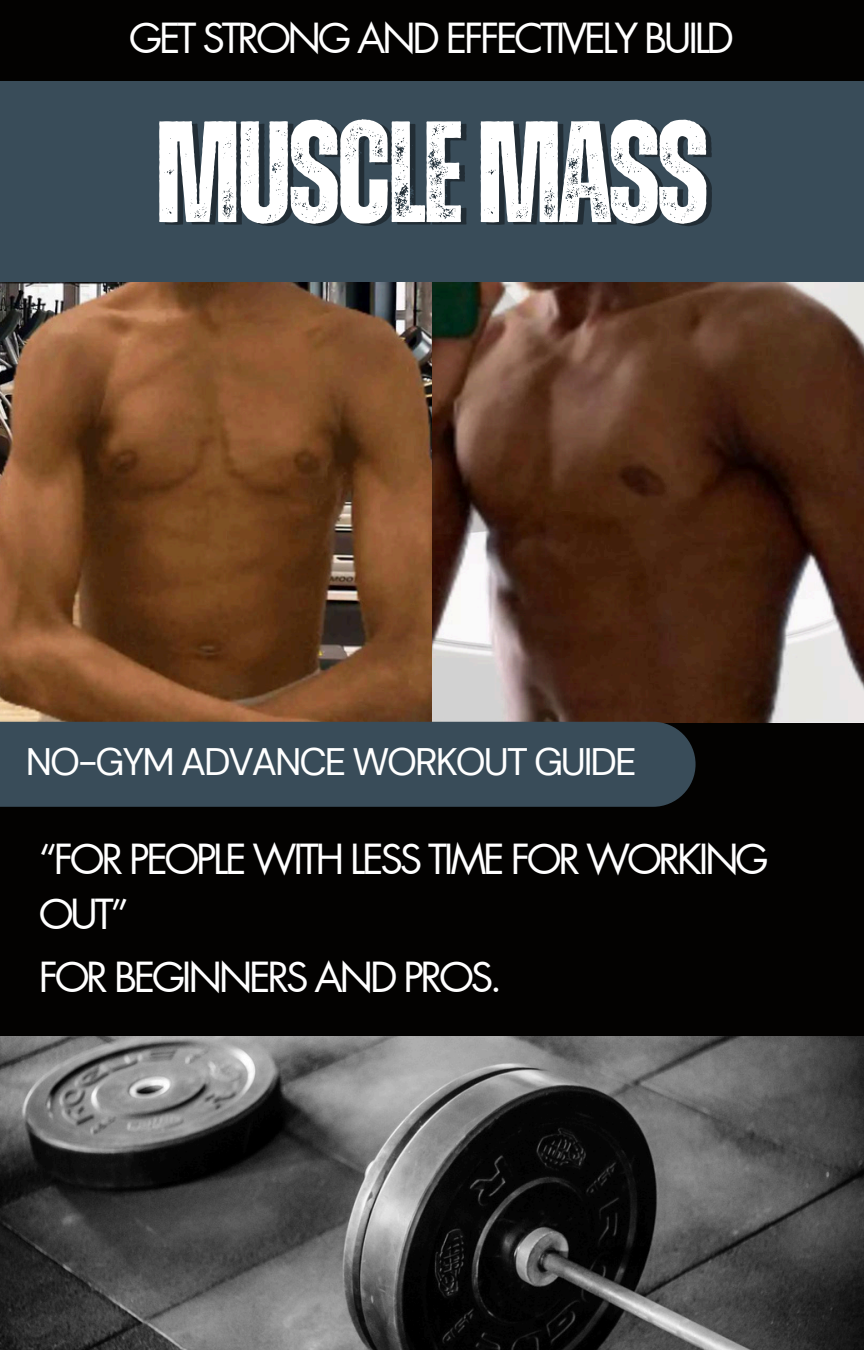
<style>
.page{position:relative;width:864px;height:1350px;background:#030201}
.page>*{position:absolute;margin:0;border:0;box-sizing:border-box;transform-origin:0 0}
.t1{font:700 144px "Zuume Rough";letter-spacing:-.025em;color:#fff}
.t2{font:40.5px/55.8px "Futura LT Pro";letter-spacing:-.08em;color:#fff}
.t3{font:38.25px "DM Sans";letter-spacing:-.055em;color:#fff}
</style>
<div class="page">
<img style="left:0;top:282px;width:864px;height:441px">
<div style="left:0;top:81px;width:864px;height:201px;background:#394c59"></div>
<div style="left:0;top:722px;width:696px;height:85px;background:#394c59"></div>
<img style="left:0;top:1037px;width:864px;height:312px">
<h1 class="t2" style="left:129px;top:12px;width:606px">GET STRONG AND EFFECTIVELY BUILD</h1>
<p class="t1" style="left:155px;top:107px;width:555px">MUSCLEMASS</p>
<p class="t3" style="left:26px;top:737px;width:612px">NO-GYM ADVANCE WORKOUT GUIDE</p>
<p class="t2" style="left:39px;top:833px;width:732px">“FOR PEOPLE WITH LESS TIME FOR WORKING<br>OUT”</p>
<p class="t2" style="left:39px;top:951px;width:465px">FOR BEGINNERS AND PROS.</p>
</div>
